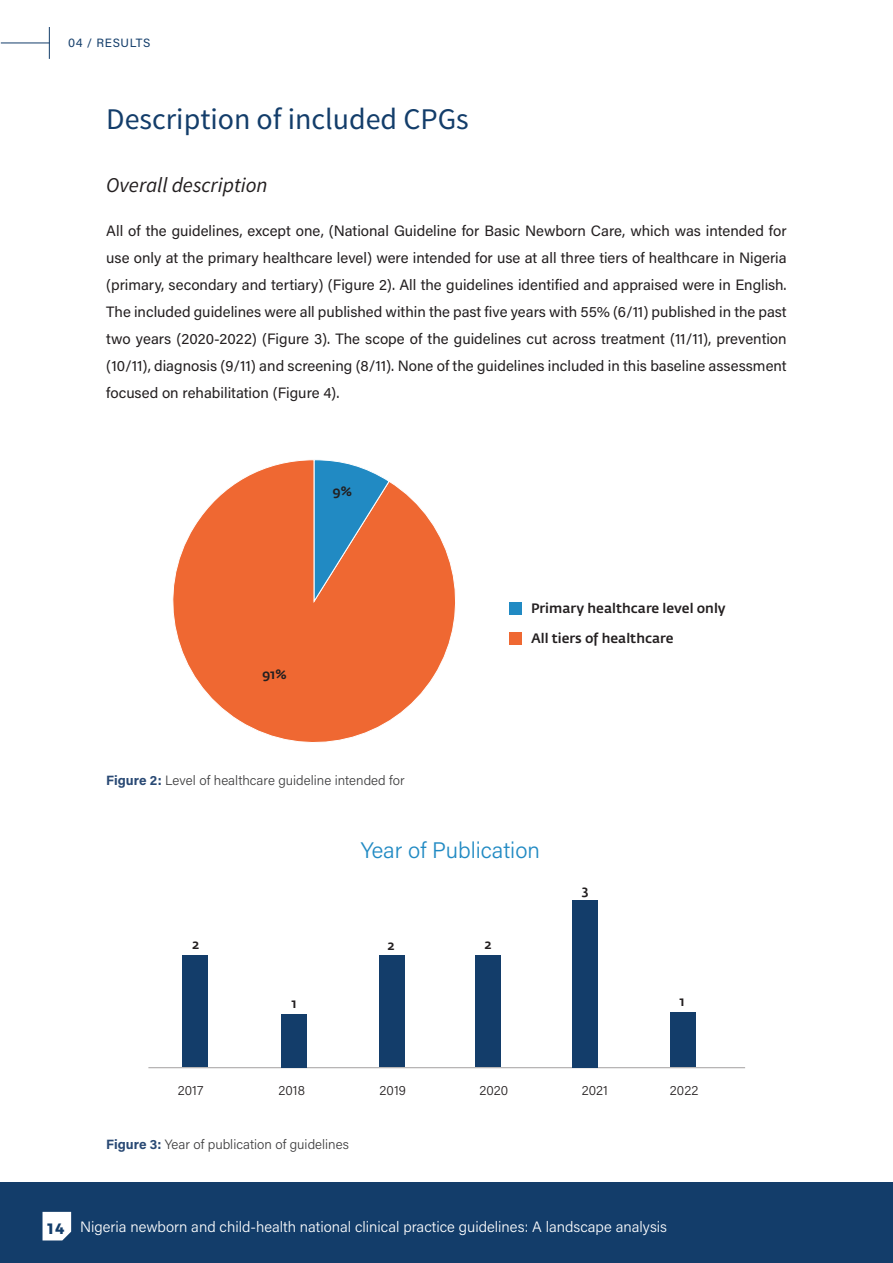
<style>
.page{position:relative;width:893px;height:1263px;background:#fff}
.page>*{position:absolute;margin:0;border:0;box-sizing:border-box;transform-origin:0 0}
.Heading_2{font:30px "Source Sans Pro";color:#133d6a}
.Figure_heading{font:300 22.5px "Acumin Pro";color:#218ac3}
.Heading_3{font:italic 21px "Source Sans Pro";color:#231f20}
.Body_Text{font:15px/27px "Acumin Pro";color:#231f20;text-align:justify}
.t1{font:300 15px "Acumin Pro";color:#fff}
.Source{font:300 13.5px "Acumin Pro";color:#3e3e3f}
.Graph_Axes{font:500 13.5px "Fedra Sans Std";color:#231f20}
.Graph_Axes_Left{font:300 13.5px "Acumin Pro";letter-spacing:.005em;color:#231f20}
.t2{font:12px "Acumin Pro";color:#133d6a}
.s1{font-weight:700;color:#294974}
.s2{font-family:"Montserrat";font-weight:700;color:#133d6a}
</style>
<div class="page">
<hr style="left:148px;top:1067px;width:597px;height:1px;background:#a4a1a1">
<div style="left:182px;top:955px;width:26px;height:112px;background:#133d6a"></div>
<div style="left:281px;top:1014px;width:26px;height:53px;background:#133d6a"></div>
<div style="left:379px;top:955px;width:25px;height:112px;background:#133d6a"></div>
<div style="left:475px;top:955px;width:26px;height:112px;background:#133d6a"></div>
<div style="left:572px;top:900px;width:26px;height:167px;background:#133d6a"></div>
<div style="left:670px;top:1012px;width:25px;height:55px;background:#133d6a"></div>
<svg style="left:172px;top:459px;width:284px;height:284px"></svg>
<svg style="left:313px;top:459px;width:77px;height:143px;background:#8b858b"></svg>
<div style="left:509px;top:602px;width:12px;height:12px;background:#218ac3"></div>
<div style="left:509px;top:632px;width:12px;height:12px;background:#ef6832"></div>
<div style="left:0;top:1182px;width:893px;height:81px;background:#133d6a"></div>
<svg style="left:43px;top:1212px;width:28px;height:28px"></svg>
<hr style="left:1px;top:43px;width:49px;height:1px;background:#133d6a">
<hr style="left:49px;top:27px;width:1px;height:32px;background:#133d6a">
<p class="t2" style="left:68px;top:35px;width:46px">04 / Results</p>
<p class="Heading_2" style="left:106px;top:100px;width:364px">Description of included CPGs</p>
<p class="Heading_3" style="left:106px;top:172px;width:163px">Overall description</p>
<p class="Body_Text" style="left:106px;top:217px;width:682px">All of the guidelines, except one, (National Guideline for Basic Newborn Care, which was intended for use only at the primary healthcare level) were intended for use at all three tiers of healthcare in Nigeria (primary, secondary and tertiary) (Figure 2). All the guidelines identified and appraised were in English.<br>The included guidelines were all published within the past five years with 55% (6/11) published in the past two years (2020-2022) (Figure 3). The scope of the guidelines cut across treatment (11/11), prevention (10/11), diagnosis (9/11) and screening (8/11). None of the guidelines included in this baseline assessment focused on rehabilitation (Figure 4).</p>
<p class="Graph_Axes" style="left:333px;top:483px;width:21px">9%</p>
<p class="Graph_Axes" style="left:262px;top:666px;width:26px">91%</p>
<p class="Source" style="left:106px;top:771px;width:300px"><span class="s1">Figure 2:</span> Level of healthcare guideline intended for</p>
<p class="Graph_Axes" style="left:531px;top:600px;width:196px">Primary healthcare level only</p>
<p class="Graph_Axes" style="left:531px;top:630px;width:144px">All tiers of healthcare</p>
<p class="Graph_Axes" style="left:192px;top:936px;width:9px">2</p>
<p class="Graph_Axes" style="left:292px;top:994px;width:7px">1</p>
<p class="Figure_heading" style="left:361px;top:834px;width:181px">Year of Publication</p>
<p class="Graph_Axes" style="left:388px;top:937px;width:9px">2</p>
<p class="Graph_Axes" style="left:484px;top:936px;width:9px">2</p>
<p class="Graph_Axes" style="left:582px;top:881px;width:8px">3</p>
<p class="Graph_Axes" style="left:679px;top:993px;width:7px">1</p>
<p class="Graph_Axes_Left" style="left:178px;top:1081px;width:27px">2017</p>
<p class="Graph_Axes_Left" style="left:278px;top:1081px;width:28px">2018</p>
<p class="Graph_Axes_Left" style="left:380px;top:1081px;width:28px">2019</p>
<p class="Graph_Axes_Left" style="left:479px;top:1081px;width:30px">2020</p>
<p class="Graph_Axes_Left" style="left:582px;top:1081px;width:28px">2021</p>
<p class="Graph_Axes_Left" style="left:670px;top:1081px;width:30px">2022</p>
<p class="Source" style="left:106px;top:1135px;width:244px"><span class="s1">Figure 3:</span> Year of publication of guidelines</p>
<p class="t1" style="left:46px;top:1216px;width:623px"><span class="s2">14</span> Nigeria newborn and child-health national clinical practice guidelines: A landscape analysis</p>
</div>
